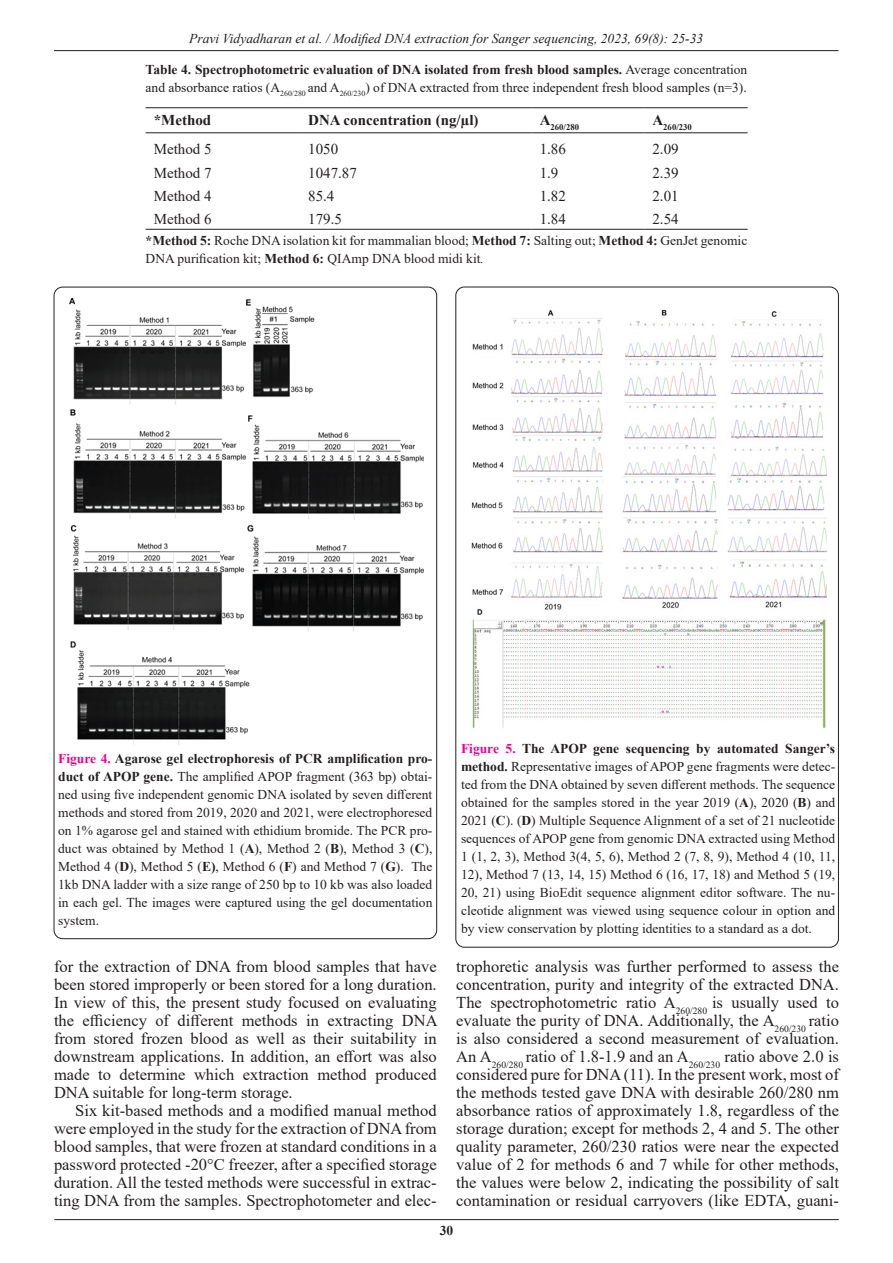
<style>
.page{position:relative;width:893px;height:1263px;background:#fff}
.page>*{position:absolute;margin:0;border:0;box-sizing:border-box;transform-origin:0 0}
.t1{font:16.5px/18px "Times New Roman";color:#231f20;text-align:justify}
.t2{font:15px "Times New Roman";color:#231f20}
.t3{font:700 15px "Times New Roman";color:#231f20}
.t4{font:13.5px/18px "Times New Roman";color:#231f20}
.t5{font:italic 13.5px "Times New Roman";color:#231f20}
.t6{font:700 13.5px "Times New Roman";color:#231f20}
.t7{font:700 8.7px "Times New Roman";color:#231f20}
.s1{font-weight:700}
.s2{font-style:italic}
.s3{font-weight:700;color:#ed028c}
</style>
<div class="page">
<hr style="left:54px;top:50px;width:784px;height:1px;background:#231f20">
<hr style="left:54px;top:1219px;width:785px;height:1px;background:#231f20">
<hr style="left:146px;top:107px;width:154px;height:1px;background:#231f20">
<hr style="left:300px;top:107px;width:232px;height:1px;background:#231f20">
<hr style="left:532px;top:107px;width:112px;height:1px;background:#231f20">
<hr style="left:644px;top:107px;width:104px;height:1px;background:#231f20">
<hr style="left:146px;top:132px;width:154px;height:1px;background:#231f20">
<hr style="left:300px;top:132px;width:232px;height:1px;background:#231f20">
<hr style="left:532px;top:132px;width:112px;height:1px;background:#231f20">
<hr style="left:644px;top:132px;width:104px;height:1px;background:#231f20">
<hr style="left:146px;top:229px;width:154px;height:1px;background:#231f20">
<hr style="left:300px;top:229px;width:232px;height:1px;background:#231f20">
<hr style="left:532px;top:229px;width:112px;height:1px;background:#231f20">
<hr style="left:644px;top:229px;width:104px;height:1px;background:#231f20">
<img style="left:69px;top:297px;width:355px;height:447px">
<img style="left:471px;top:309px;width:356px;height:420px">
<p class="t5" style="left:189px;top:29px;width:515px">Pravi Vidyadharan et al. / Modified DNA extraction for Sanger sequencing, 2023, 69(8): 25-33</p>
<p class="t4" style="left:146px;top:60px;width:603px"><span class="s1">Table 4. Spectrophotometric evaluation of DNA isolated from fresh blood samples.</span> Average concentration and absorbance ratios (A<sub>260/280</sub> and A<sub>260/230</sub>) of DNA extracted from three independent fresh blood samples (n=3).</p>
<p class="t3" style="left:154px;top:110px;width:59px">*Method</p>
<p class="t3" style="left:308px;top:110px;width:172px">DNA concentration (ng/µl)</p>
<p class="t7" style="left:540px;top:121px;width:41px"><sup>A</sup>260/280</p>
<p class="t7" style="left:652px;top:121px;width:41px"><sup>A</sup>260/230</p>
<p class="t2" style="left:154px;top:138px;width:59px">Method 5</p>
<p class="t2" style="left:308px;top:138px;width:31px">1050</p>
<p class="t2" style="left:540px;top:138px;width:28px">1.86</p>
<p class="t2" style="left:652px;top:138px;width:28px">2.09</p>
<p class="t2" style="left:154px;top:163px;width:59px">Method 7</p>
<p class="t2" style="left:308px;top:163px;width:50px">1047.87</p>
<p class="t2" style="left:540px;top:163px;width:20px">1.9</p>
<p class="t2" style="left:652px;top:163px;width:28px">2.39</p>
<p class="t2" style="left:154px;top:185px;width:59px">Method 4</p>
<p class="t2" style="left:308px;top:185px;width:28px">85.4</p>
<p class="t2" style="left:540px;top:185px;width:28px">1.82</p>
<p class="t2" style="left:652px;top:185px;width:28px">2.01</p>
<p class="t2" style="left:154px;top:209px;width:59px">Method 6</p>
<p class="t2" style="left:308px;top:209px;width:35px">179.5</p>
<p class="t2" style="left:540px;top:209px;width:28px">1.84</p>
<p class="t2" style="left:652px;top:209px;width:28px">2.54</p>
<p class="t4" style="left:146px;top:231px;width:603px"><span class="s1">*Method 5:</span> Roche DNA isolation kit for mammalian blood; <span class="s1">Method 7:</span> Salting out; <span class="s1">Method 4:</span> GenJet genomic<br>DNA purification kit; <span class="s1">Method 6:</span> QIAmp DNA blood midi kit<span class="s2">.</span></p>
<p class="t4" style="left:58px;top:749px;width:376px;text-align:justify"><span class="s3">Figure 4.</span> <span class="s1">Agarose gel electrophoresis of PCR amplification pro&shy;duct of APOP gene.</span> The amplified APOP fragment (363 bp) obtai&shy;ned using five independent genomic DNA isolated by seven different methods and stored from 2019, 2020 and 2021, were electrophoresed on 1% agarose gel and stained with ethidium bromide. The PCR pro&shy;duct was obtained by Method 1 (<span class="s1">A</span>), Method 2 (<span class="s1">B</span>), Method 3 (<span class="s1">C</span>), Method 4 (<span class="s1">D</span>), Method 5 (<span class="s1">E)</span>, Method 6 (<span class="s1">F</span>) and Method 7 (<span class="s1">G</span>). The 1kb DNA ladder with a size range of 250 bp to 10 kb was also loaded in each gel. The images were captured using the gel documentation system.</p>
<p class="t4" style="left:461px;top:739px;width:376px;text-align:justify"><span class="s3">Figure 5.</span> <span class="s1">The APOP gene sequencing by automated Sanger’s method.</span> Representative images of APOP gene fragments were detec&shy;ted from the DNA obtained by seven different methods. The sequence obtained for the samples stored in the year 2019 (<span class="s1">A</span>), 2020 (<span class="s1">B</span>) and 2021 (<span class="s1">C</span>). (<span class="s1">D</span>) Multiple Sequence Alignment of a set of 21 nucleotide sequences of APOP gene from genomic DNA extracted using Method 1 (1, 2, 3), Method 3(4, 5, 6), Method 2 (7, 8, 9), Method 4 (10, 11, 12), Method 7 (13, 14, 15) Method 6 (16, 17, 18) and Method 5 (19, 20, 21) using BioEdit sequence alignment editor software. The nu&shy;cleotide alignment was viewed using sequence colour in option and by view conservation by plotting identities to a standard as a dot.</p>
<p class="t1" style="left:54px;top:957px;width:385px">for the extraction of DNA from blood samples that have been stored improperly or been stored for a long duration.<br>In view of this, the present study focused on evaluating the efficiency of different methods in extracting DNA from stored frozen blood as well as their suitability in downstream applications. In addition, an effort was also made to determine which extraction method produced DNA suitable for long-term storage.</p>
<p class="t1" style="left:54px;top:1101px;width:384px;text-indent:21px">Six kit-based methods and a modified manual method were employed in the study for the extraction of DNA from blood samples, that were frozen at standard conditions in a password protected -20°C freezer, after a specified storage duration. All the tested methods were successful in extrac&shy;ting DNA from the samples. Spectrophotometer and elec-</p>
<p class="t1" style="left:456px;top:957px;width:384px">trophoretic analysis was further performed to assess the concentration, purity and integrity of the extracted DNA.<br>The spectrophotometric ratio A<sub>260/280</sub> is usually used to evaluate the purity of DNA. Additionally, the A<sub>260/230</sub> ratio is also considered a second measurement of evaluation.<br>An A<sub>260/280</sub> ratio of 1.8-1.9 and an A<sub>260/230</sub> ratio above 2.0 is considered pure for DNA (11). In the present work, most of the methods tested gave DNA with desirable 260/280 nm absorbance ratios of approximately 1.8, regardless of the storage duration; except for methods 2, 4 and 5. The other quality parameter, 260/230 ratios were near the expected value of 2 for methods 6 and 7 while for other methods, the values were below 2, indicating the possibility of salt contamination or residual carryovers (like EDTA, guani-</p>
<p class="t6" style="left:440px;top:1220px;width:15px">30</p>
</div>
